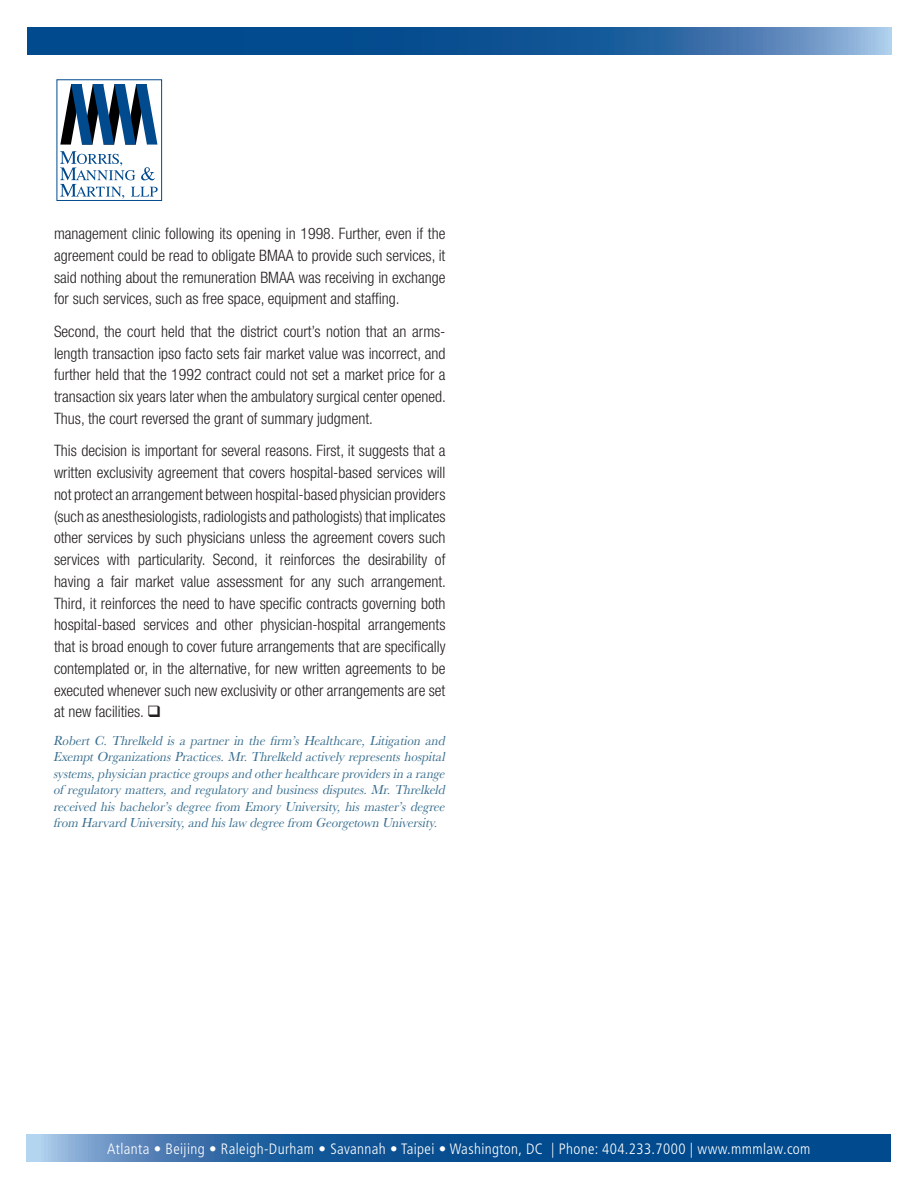
<style>
.page{position:relative;width:918px;height:1188px;background:#fff}
.page>*{position:absolute;margin:0;border:0;box-sizing:border-box;transform-origin:0 0}
.t1{font:300 condensed 15.75px/21.8px "Helvetica Neue LT";color:#231f20;text-align:justify}
.t2{font:300 condensed 15px "Frutiger";letter-spacing:.025em;color:#fff}
.t3{font:13.5px/16.5px "URW Basker T Regu Narr Obli";color:#386e8f;text-align:justify}
</style>
<div class="page">
<svg style="left:27px;top:1135px;width:864px;height:27px;background:#1e5e9c"></svg>
<svg style="left:27px;top:28px;width:864px;height:27px;background:#1f5f9d"></svg>
<div style="left:57px;top:79px;width:105px;height:122px;border:1px solid #004a8d"></div>
<svg style="left:60px;top:84px;width:97px;height:61px"></svg>
<svg style="left:60px;top:151px;width:98px;height:48px"></svg>
<p class="t1" style="left:54px;top:222px;width:393px">management clinic following its opening in 1998. Further, even if the agreement could be read to obligate BMAA to provide such services, it said nothing about the remuneration BMAA was receiving in exchange for such services, such as free space, equipment and staffing.</p>
<p class="t1" style="left:54px;top:320px;width:394px">Second, the court held that the district court’s notion that an arms&shy;length transaction ipso facto sets fair market value was incorrect, and further held that the 1992 contract could not set a market price for a transaction six years later when the ambulatory surgical center opened.<br>Thus, the court reversed the grant of summary judgment.</p>
<p class="t1" style="left:54px;top:440px;width:394px">This decision is important for several reasons. First, it suggests that a written exclusivity agreement that covers hospital-based services will not protect an arrangement between hospital-based physician providers (such as anesthesiologists, radiologists and pathologists) that implicates other services by such physicians unless the agreement covers such services with particularity. Second, it reinforces the desirability of having a fair market value assessment for any such arrangement.<br>Third, it reinforces the need to have specific contracts governing both hospital-based services and other physician-hospital arrangements that is broad enough to cover future arrangements that are specifically contemplated or, in the alternative, for new written agreements to be executed whenever such new exclusivity or other arrangements are set at new facilities. ❑</p>
<p class="t3" style="left:54px;top:732px;width:393px">Robert C. Threlkeld is a partner in the firm’s Healthcare, Litigation and Exempt Organizations Practices. Mr. Threlkeld actively represents hospital systems, physician practice groups and other healthcare providers in a range of regulatory matters, and regulatory and business disputes. Mr. Threlkeld received his bachelor’s degree from Emory University, his master’s degree from Harvard University, and his law degree from Georgetown University.</p>
<p class="t2" style="left:107px;top:1140px;width:705px">Atlanta • Beijing • Raleigh-Durham • Savannah • Taipei • Washington, DC | Phone: 404.233.7000 | www.mmmlaw.com</p>
</div>
